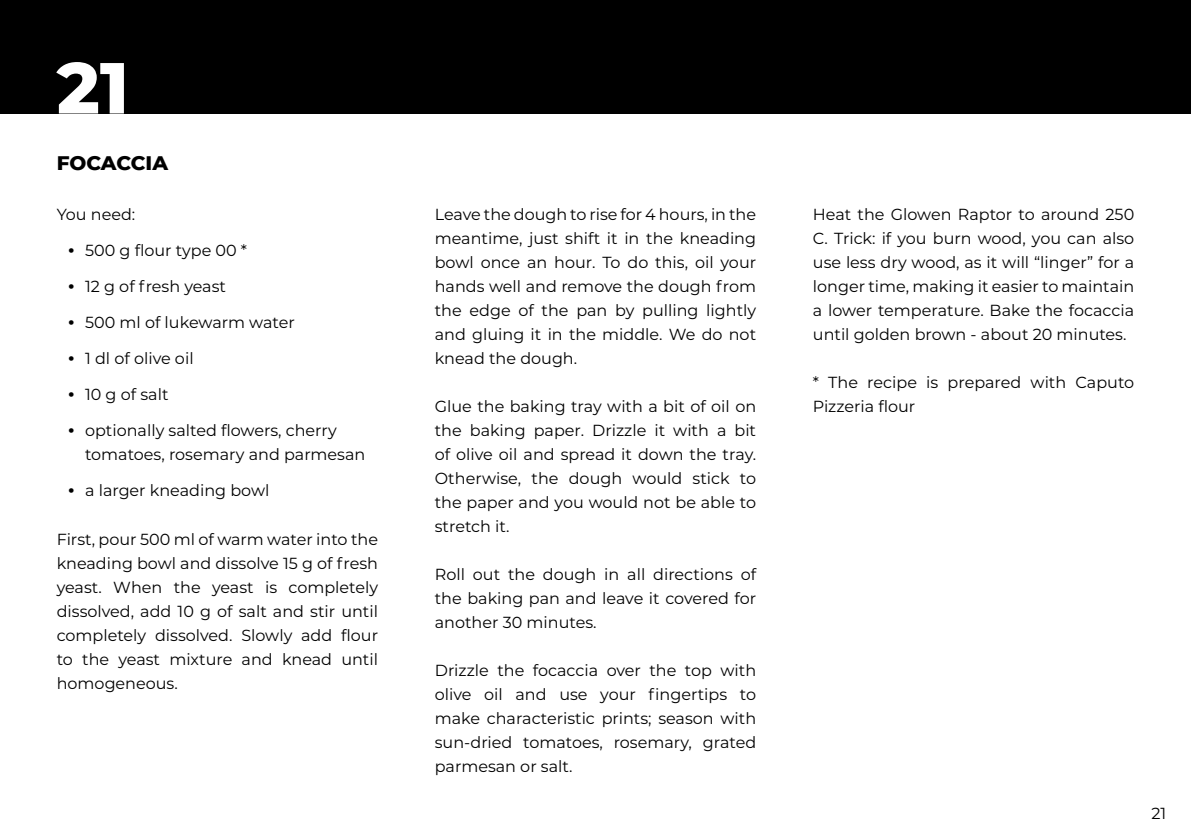
<style>
.page{position:relative;width:1191px;height:840px;background:#fff}
.page>*{position:absolute;margin:0;border:0;box-sizing:border-box;transform-origin:0 0}
.t1{font:800 72px "Montserrat";color:#fff}
.t2{font:800 20px "Montserrat";letter-spacing:-.005em;color:#000}
.t3{font:16px/24px "Montserrat";color:#000;text-align:justify}
.s1{font-weight:800}
</style>
<div class="page">
<div style="left:0;top:0;width:1191px;height:113px;background:#000"></div>
<h1 class="t1" style="left:57px;top:35px;width:74px">21</h1>
<p class="t2" style="left:57px;top:148px;width:113px">FOCACCIA</p>
<p class="t3" style="left:57px;top:201px;width:80px">You need:</p>
<p class="t3" style="left:68px;top:237px;width:181px"><span class="s1">ظ</span> 500 g flour type 00 *</p>
<p class="t3" style="left:68px;top:273px;width:159px"><span class="s1">ظ</span> 12 g of fresh yeast</p>
<p class="t3" style="left:68px;top:309px;width:228px"><span class="s1">ظ</span> 500 ml of lukewarm water</p>
<p class="t3" style="left:68px;top:345px;width:127px"><span class="s1">ظ</span> 1 dl of olive oil</p>
<p class="t3" style="left:68px;top:381px;width:102px"><span class="s1">ظ</span> 10 g of salt</p>
<p class="t3" style="left:85px;top:417px;width:282px;text-indent:-17px"><span class="s1">ظ</span> optionally salted flowers, cherry tomatoes, rosemary and parmesan</p>
<p class="t3" style="left:68px;top:477px;width:203px"><span class="s1">ظ</span> a larger kneading bowl</p>
<p class="t3" style="left:57px;top:526px;width:323px">First, pour 500 ml of warm water into the kneading bowl and dissolve 15 g of fresh yeast. When the yeast is completely dissolved, add 10 g of salt and stir until completely dissolved. Slowly add flour to the yeast mixture and knead until homogeneous.</p>
<p class="t3" style="left:435px;top:201px;width:323px">Leave the dough to rise for 4 hours, in the meantime, just shift it in the kneading bowl once an hour. To do this, oil your hands well and remove the dough from the edge of the pan by pulling lightly and gluing it in the middle. We do not knead the dough.</p>
<p class="t3" style="left:435px;top:393px;width:323px">Glue the baking tray with a bit of oil on the baking paper. Drizzle it with a bit of olive oil and spread it down the tray.<br>Otherwise, the dough would stick to the paper and you would not be able to stretch it.</p>
<p class="t3" style="left:435px;top:561px;width:323px">Roll out the dough in all directions of the baking pan and leave it covered for another 30 minutes.</p>
<p class="t3" style="left:435px;top:657px;width:323px">Drizzle the focaccia over the top with olive oil and use your fingertips to make characteristic prints; season with sun-dried tomatoes, rosemary, grated parmesan or salt.</p>
<p class="t3" style="left:813px;top:201px;width:323px">Heat the Glowen Raptor to around 250<br>C. Trick: if you burn wood, you can also use less dry wood, as it will “linger” for a longer time, making it easier to maintain a lower temperature. Bake the focaccia until golden brown - about 20 minutes.</p>
<p class="t3" style="left:813px;top:369px;width:323px">* The recipe is prepared with Caputo<br>Pizzeria flour</p>
<p class="t3" style="left:1151px;top:800px;width:16px">21</p>
</div>
